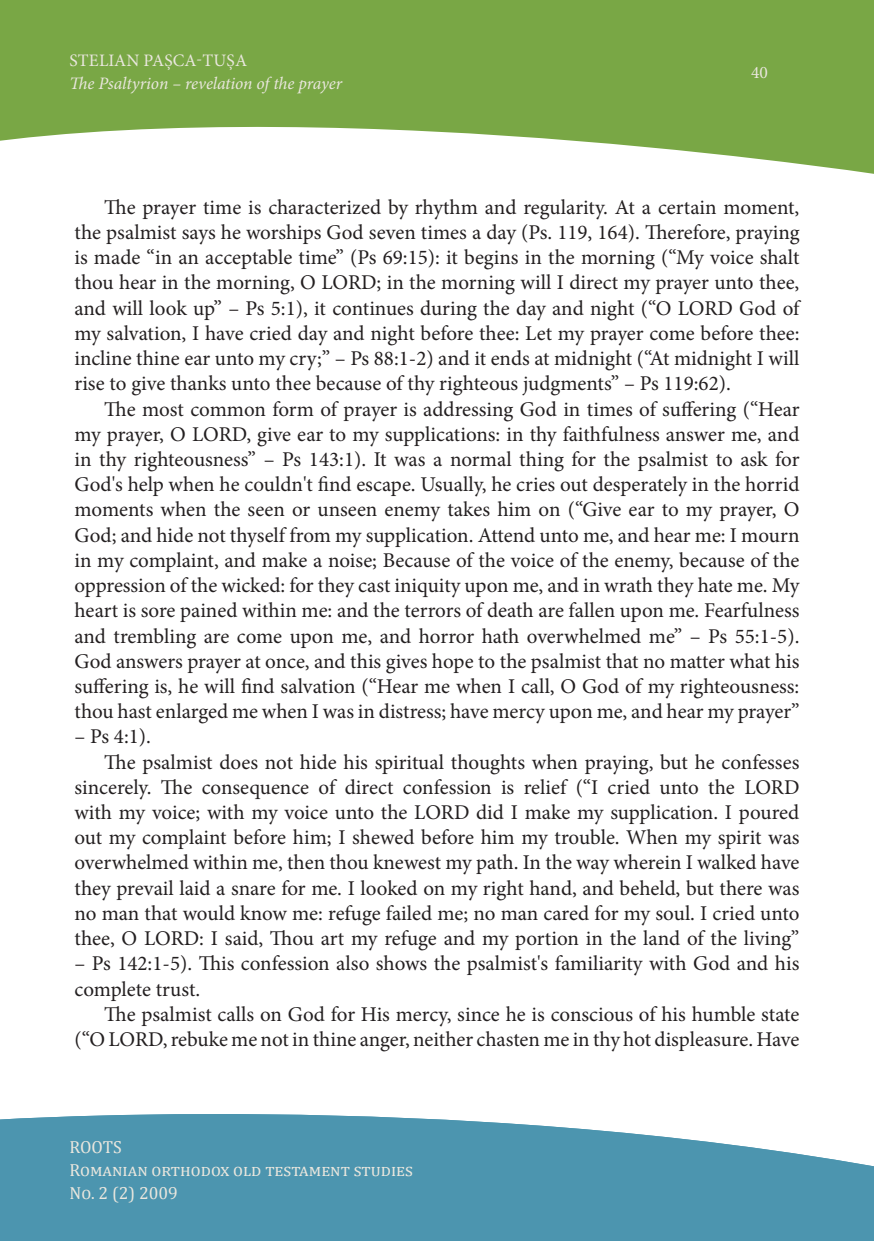
<style>
.page{position:relative;width:874px;height:1241px;background:#fff}
.page>*{position:absolute;margin:0;border:0;box-sizing:border-box;transform-origin:0 0}
.Paragraph_Style_1{font:21px/25.2px "Minion Pro";letter-spacing:-.005em;color:#231f20;text-align:justify}
.t1{font:17.5px "Cambria";color:#eae7de}
.t2{font:italic 17.5px "Minion Pro";letter-spacing:-.01em;color:#eae7de}
.t3{font:17.5px "Minion Pro";letter-spacing:.01em;color:#eae7de}
</style>
<div class="page">
<svg style="left:0;top:0;width:873px;height:174px;fill:#79a745"></svg>
<svg style="left:0;top:1114px;width:873px;height:126px;background:#5d9fb7"></svg>
<p class="t3" style="left:70px;top:49px;width:179px">STELIAN PAȘCA-TUȘA</p>
<p class="t2" style="left:69px;top:71px;width:274px">The Psaltyrion – revelation of the prayer</p>
<p class="t3" style="left:750px;top:60px;width:18px">40</p>
<p class="Paragraph_Style_1" style="left:74px;top:194px;width:726px;text-indent:30px">The prayer time is characterized by rhythm and regularity. At a certain moment, the psalmist says he worships God seven times a day (Ps. 119, 164). Therefore, praying is made “in an acceptable time” (Ps 69:15): it begins in the morning (“My voice shalt thou hear in the morning, O LORD; in the morning will I direct my prayer unto thee, and will look up” – Ps 5:1), it continues during the day and night (“O LORD God of my salvation, I have cried day and night before thee: Let my prayer come before thee: incline thine ear unto my cry;” – Ps 88:1-2) and it ends at midnight (“At midnight I will rise to give thanks unto thee because of thy righteous judgments” – Ps 119:62).</p>
<p class="Paragraph_Style_1" style="left:74px;top:396px;width:726px;text-indent:30px">The most common form of prayer is addressing God in times of suffering (“Hear my prayer, O LORD, give ear to my supplications: in thy faithfulness answer me, and in thy righteousness” – Ps 143:1). It was a normal thing for the psalmist to ask for God's help when he couldn't find escape. Usually, he cries out desperately in the horrid moments when the seen or unseen enemy takes him on (“Give ear to my prayer, O God; and hide not thyself from my supplication. Attend unto me, and hear me: I mourn in my complaint, and make a noise; Because of the voice of the enemy, because of the oppression of the wicked: for they cast iniquity upon me, and in wrath they hate me. My heart is sore pained within me: and the terrors of death are fallen upon me. Fearfulness and trembling are come upon me, and horror hath overwhelmed me” – Ps 55:1-5).<br>God answers prayer at once, and this gives hope to the psalmist that no matter what his suffering is, he will find salvation (“Hear me when I call, O God of my righteousness: thou hast enlarged me when I was in distress; have mercy upon me, and hear my prayer”</p>
<p class="Paragraph_Style_1" style="left:74px;top:724px;width:78px">– Ps 4:1).</p>
<p class="Paragraph_Style_1" style="left:74px;top:749px;width:726px;text-indent:30px">The psalmist does not hide his spiritual thoughts when praying, but he confesses sincerely. The consequence of direct confession is relief (“I cried unto the LORD with my voice; with my voice unto the LORD did I make my supplication. I poured out my complaint before him; I shewed before him my trouble. When my spirit was overwhelmed within me, then thou knewest my path. In the way wherein I walked have they prevail laid a snare for me. I looked on my right hand, and beheld, but there was no man that would know me: refuge failed me; no man cared for my soul. I cried unto thee, O LORD: I said, Thou art my refuge and my portion in the land of the living”</p>
<p class="Paragraph_Style_1" style="left:74px;top:950px;width:726px">– Ps 142:1-5). This confession also shows the psalmist's familiarity with God and his complete trust.</p>
<p class="Paragraph_Style_1" style="left:74px;top:1001px;width:726px;text-align:right">The psalmist calls on God for His mercy, since he is conscious of his humble state (“O LORD, rebuke me not in thine anger, neither chasten me in thy hot displeasure. Have</p>
<p class="t1" style="left:69px;top:1136px;width:54px">ROOTS</p>
<p class="t1" style="left:69px;top:1159px;width:345px">Romanian orthodox old testament studies</p>
<p class="t1" style="left:69px;top:1181px;width:110px">No. 2 (2) 2009</p>
</div>
